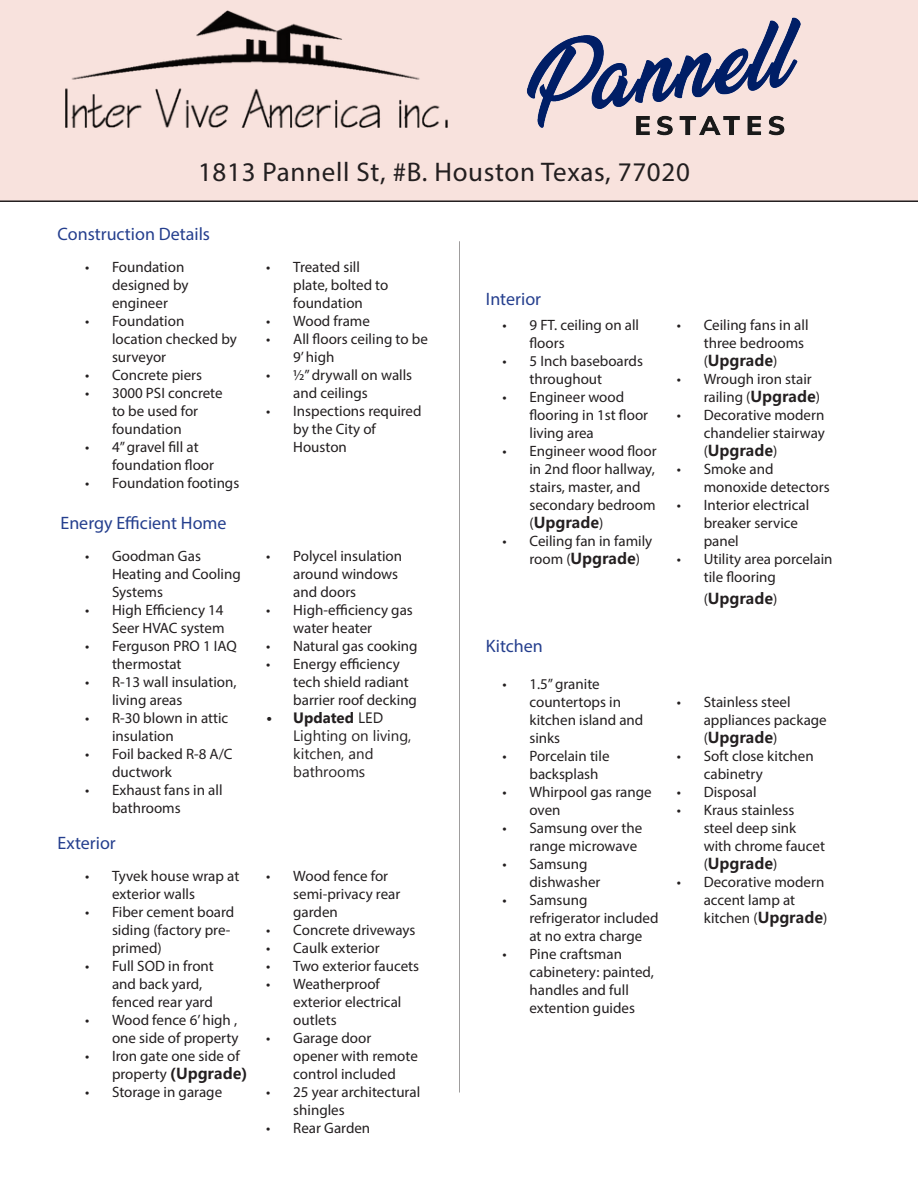
<style>
.page{position:relative;width:918px;height:1188px;background:#fff}
.page>*{position:absolute;margin:0;border:0;box-sizing:border-box;transform-origin:0 0}
.t1{font:27px "Myriad Pro";letter-spacing:.025em;color:#231f20}
.t2{font:18px "Myriad Pro";color:#253f8e}
.t3{font:15px/18px "Myriad Pro";color:#231f20}
.t4{font:15px/18px "Microsoft Tai Le";color:#231f20}
.t5{font:700 15px "Microsoft Ya Hei";color:#231f20}
.s1{font-family:"Microsoft Ya Hei";font-weight:700}
.s2{font-weight:700}
.s3{font-family:"Myriad Pro";font-weight:400}
</style>
<div class="page">
<div style="left:0;top:0;width:918px;height:202px;background:#f8e2dd"></div>
<img style="left:518px;top:9px;width:299px;height:159px">
<hr style="left:459px;top:241px;width:1px;height:852px;background:#231f20">
<img style="left:65px;top:11px;width:382px;height:116px">
<p class="t1" style="left:198px;top:155px;width:493px">1813 Pannell St, #B. Houston Texas, 77020</p>
<p class="t2" style="left:58px;top:223px;width:154px">Construction Details</p>
<p class="t3" style="left:112px;top:258px;width:78px;text-indent:-27px">• Foundation designed by engineer</p>
<p class="t3" style="left:112px;top:312px;width:126px;text-indent:-27px">• Foundation location checked by surveyor</p>
<p class="t3" style="left:85px;top:366px;width:119px">• Concrete piers</p>
<p class="t3" style="left:112px;top:384px;width:112px;text-indent:-27px">• 3000 PSI concrete to be used for foundation</p>
<p class="t3" style="left:112px;top:438px;width:104px;text-indent:-27px">• 4” gravel fill at foundation floor</p>
<p class="t3" style="left:85px;top:474px;width:156px">• Foundation footings</p>
<p class="t2" style="left:60px;top:512px;width:168px">Energy Efficient Home</p>
<p class="t3" style="left:112px;top:547px;width:130px;text-indent:-27px">• Goodman Gas<br>Heating and Cooling<br>Systems</p>
<p class="t3" style="left:85px;top:601px;width:141px;text-align:right">• High Efficiency 14<br>Seer HVAC system</p>
<p class="t3" style="left:112px;top:637px;width:126px;text-indent:-27px">• Ferguson PRO 1 IAQ thermostat</p>
<p class="t3" style="left:112px;top:673px;width:126px;text-indent:-27px">• R-13 wall insulation, living areas</p>
<p class="t3" style="left:112px;top:709px;width:118px;text-indent:-27px">• R-30 blown in attic insulation</p>
<p class="t3" style="left:112px;top:745px;width:122px;text-indent:-27px">• Foil backed R-8 A/C ductwork</p>
<p class="t3" style="left:112px;top:781px;width:112px;text-indent:-27px">• Exhaust fans in all bathrooms</p>
<p class="t2" style="left:58px;top:832px;width:60px">Exterior</p>
<p class="t3" style="left:112px;top:867px;width:129px;text-indent:-27px">• Tyvek house wrap at exterior walls</p>
<p class="t3" style="left:112px;top:903px;width:124px;text-indent:-27px">• Fiber cement board siding (factory pre&shy;primed)</p>
<p class="t3" style="left:112px;top:957px;width:103px;text-indent:-27px">• Full SOD in front and back yard, fenced rear yard</p>
<p class="t3" style="left:85px;top:1011px;width:155px;text-align:right">• Wood fence 6’ high , one side of property</p>
<p class="t3" style="left:112px;top:1047px;width:137px;text-indent:-27px">• Iron gate one side of property <span class="s1">(Upgrade)</span></p>
<p class="t3" style="left:85px;top:1083px;width:139px">• Storage in garage</p>
<p class="t3" style="left:293px;top:258px;width:97px;text-indent:-27px">• Treated sill plate, bolted to foundation</p>
<p class="t3" style="left:266px;top:312px;width:105px">• Wood frame</p>
<p class="t3" style="left:293px;top:330px;width:136px;text-indent:-27px">• All floors ceiling to be<br>9’ high</p>
<p class="t3" style="left:293px;top:366px;width:121px;text-indent:-27px">• ½” drywall on walls and ceilings</p>
<p class="t3" style="left:293px;top:402px;width:130px;text-indent:-27px">• Inspections required by the City of<br>Houston</p>
<p class="t3" style="left:293px;top:547px;width:110px;text-indent:-27px">• Polycel insulation around windows and doors</p>
<p class="t3" style="left:293px;top:601px;width:121px;text-indent:-27px">• High-efficiency gas water heater</p>
<p class="t3" style="left:266px;top:637px;width:153px">• Natural gas cooking</p>
<p class="t3" style="left:293px;top:655px;width:125px;text-indent:-27px">• Energy efficiency tech shield radiant barrier roof decking</p>
<p class="t4" style="left:293px;top:710px;width:120px;text-indent:-27px"><span class="s2">• Updated</span> LED<br>Lighting on living, kitchen, and bathrooms</p>
<p class="t3" style="left:293px;top:867px;width:109px;text-indent:-27px">• Wood fence for semi-privacy rear garden</p>
<p class="t3" style="left:266px;top:921px;width:151px">• Concrete driveways</p>
<p class="t3" style="left:266px;top:939px;width:115px">• Caulk exterior</p>
<p class="t3" style="left:266px;top:957px;width:154px">• Two exterior faucets</p>
<p class="t3" style="left:293px;top:975px;width:110px;text-indent:-27px">• Weatherproof exterior electrical outlets</p>
<p class="t3" style="left:293px;top:1029px;width:126px;text-indent:-27px">• Garage door opener with remote control included</p>
<p class="t3" style="left:293px;top:1083px;width:128px;text-indent:-27px">• 25 year architectural shingles</p>
<p class="t3" style="left:266px;top:1119px;width:106px">• Rear Garden</p>
<p class="t2" style="left:486px;top:287px;width:57px">Interior</p>
<p class="t3" style="left:529px;top:316px;width:111px;text-indent:-27px">• 9 FT. ceiling on all floors</p>
<p class="t3" style="left:529px;top:352px;width:115px;text-indent:-27px">• 5 Inch baseboards throughout</p>
<p class="t3" style="left:529px;top:388px;width:120px;text-indent:-27px">• Engineer wood flooring in 1st floor living area</p>
<p class="t3" style="left:529px;top:442px;width:129px;text-indent:-27px">• Engineer wood floor in 2nd floor hallway, stairs, master, and secondary bedroom (<span class="s1">Upgrade</span>)</p>
<p class="t3" style="left:529px;top:532px;width:124px;text-indent:-27px">• Ceiling fan in family room (<span class="s1">Upgrade</span>)</p>
<p class="t2" style="left:486px;top:635px;width:59px">Kitchen</p>
<p class="t3" style="left:529px;top:675px;width:115px;text-indent:-27px">• 1.5” granite countertops in kitchen island and sinks</p>
<p class="t3" style="left:529px;top:747px;width:82px;text-indent:-27px">• Porcelain tile backsplash</p>
<p class="t3" style="left:529px;top:783px;width:124px;text-indent:-27px">• Whirpool gas range oven</p>
<p class="t3" style="left:529px;top:819px;width:114px;text-indent:-27px">• Samsung over the range microwave</p>
<p class="t3" style="left:529px;top:855px;width:72px;text-indent:-27px">• Samsung dishwasher</p>
<p class="t3" style="left:529px;top:891px;width:131px;text-indent:-27px">• Samsung refrigerator included at no extra charge</p>
<p class="t3" style="left:529px;top:945px;width:126px;text-indent:-27px">• Pine craftsman cabinetery: painted, handles and full extention guides</p>
<p class="t3" style="left:704px;top:316px;width:106px;text-indent:-27px">• Ceiling fans in all three bedrooms (<span class="s1">Upgrade</span>)</p>
<p class="t3" style="left:704px;top:370px;width:118px;text-indent:-27px">• Wrough iron stair railing (<span class="s1">Upgrade</span>)</p>
<p class="t3" style="left:704px;top:406px;width:123px;text-align:justify;text-indent:-27px">• Decorative modern chandelier stairway (<span class="s1">Upgrade</span>)</p>
<p class="t3" style="left:704px;top:460px;width:127px;text-indent:-27px">• Smoke and monoxide detectors</p>
<p class="t3" style="left:704px;top:496px;width:107px;text-indent:-27px">• Interior electrical breaker service panel</p>
<p class="t3" style="left:704px;top:550px;width:130px;text-indent:-27px">• Utility area porcelain tile flooring</p>
<p class="t5" style="left:704px;top:588px;width:75px"><span class="s3">(</span>Upgrade<span class="s3">)</span></p>
<p class="t3" style="left:704px;top:693px;width:125px;text-indent:-27px">• Stainless steel appliances package (<span class="s1">Upgrade</span>)</p>
<p class="t3" style="left:704px;top:747px;width:112px;text-indent:-27px">• Soft close kitchen cabinetry</p>
<p class="t3" style="left:677px;top:783px;width:81px">• Disposal</p>
<p class="t3" style="left:704px;top:801px;width:123px;text-indent:-27px">• Kraus stainless steel deep sink with chrome faucet (<span class="s1">Upgrade</span>)</p>
<p class="t3" style="left:704px;top:873px;width:125px;text-indent:-27px">• Decorative modern accent lamp at kitchen (<span class="s1">Upgrade</span>)</p>
</div>
